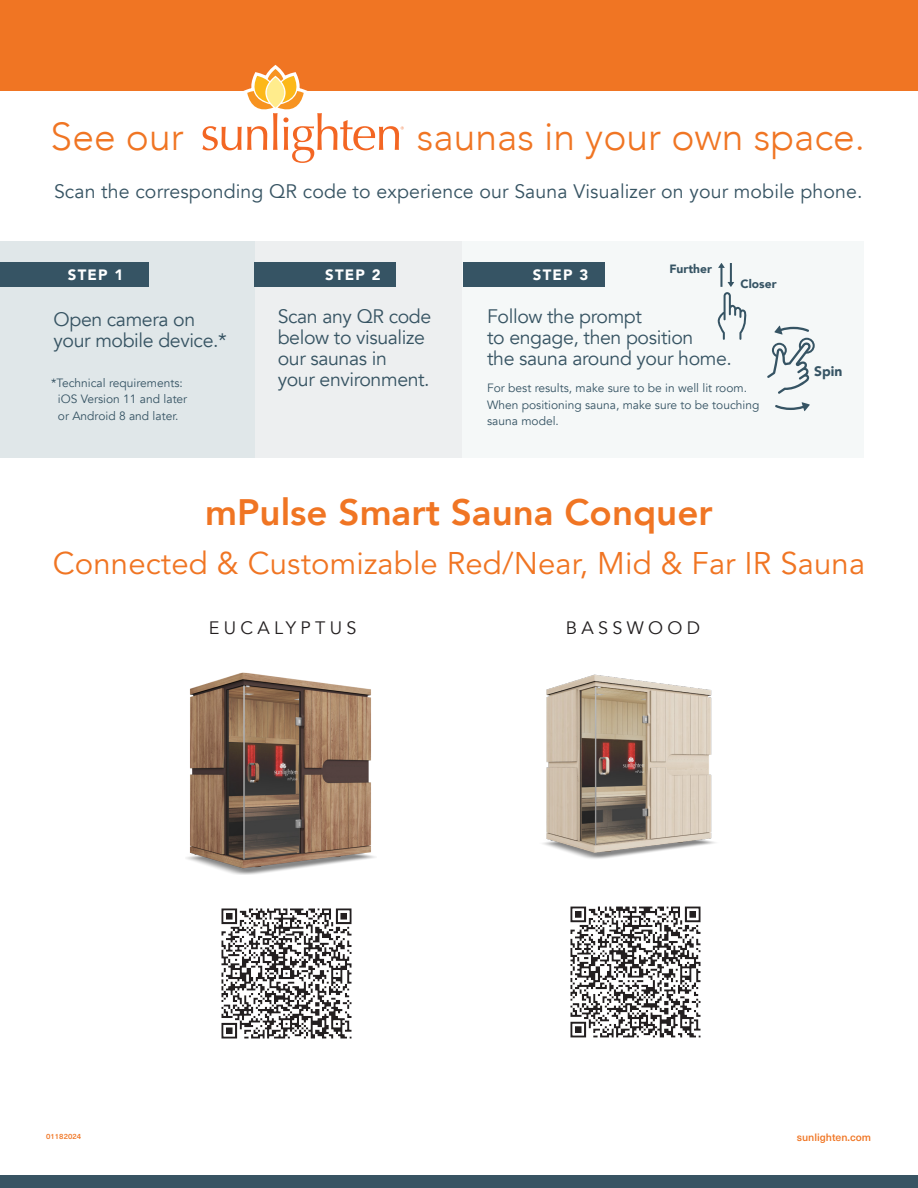
<style>
.page{position:relative;width:918px;height:1188px;background:#fff}
.page>*{position:absolute;margin:0;border:0;box-sizing:border-box;transform-origin:0 0}
.t1{font:300 39px "Avenir";color:#f07523}
.t2{font:800 36.75px "Avenir";color:#f07523}
.t3{font:31.2px "Avenir LT Std";letter-spacing:.005em;color:#f07523}
.t4{font:19.5px/21px "Avenir";letter-spacing:-.02em;color:#375463}
.t5{font:19.5px "Avenir";letter-spacing:.005em;color:#375463}
.t6{font:18px "Avenir";letter-spacing:.24em;color:#231f20}
.t7{font:900 15px "Avenir";letter-spacing:.08em;color:#fff}
.t8{font:900 13.8px "Avenir";color:#365464}
.t9{font:12px "Avenir";color:#365464}
.t10{font:900 12px "Avenir";color:#365464}
.t11{font:500 10.5px "Neue Haas Unica W1 G";color:#f07523}
.t12{font:500 7.5px "Neue Haas Unica W1 G";color:#f07523}
</style>
<div class="page">
<div style="left:0;top:0;width:918px;height:91px;background:#f07523"></div>
<svg style="left:202px;top:65px;width:202px;height:98px"></svg>
<div style="left:0;top:1175px;width:918px;height:13px;background:#385463"></div>
<img style="left:543px;top:674px;width:172px;height:185px">
<img style="left:186px;top:672px;width:189px;height:202px">
<img style="left:221px;top:908px;width:131px;height:131px">
<img style="left:570px;top:906px;width:131px;height:132px">
<div style="left:0;top:242px;width:306px;height:216px;background:#e0e7e9"></div>
<div style="left:255px;top:242px;width:309px;height:216px;background:#edeff0"></div>
<div style="left:463px;top:242px;width:401px;height:216px;background:#f5f8f8"></div>
<div style="left:0;top:263px;width:149px;height:24px;background:#365464"></div>
<div style="left:255px;top:263px;width:141px;height:24px;background:#365464"></div>
<div style="left:463px;top:263px;width:141px;height:24px;background:#365464"></div>
<svg style="left:717px;top:263px;width:30px;height:77px"></svg>
<svg style="left:775px;top:402px;width:35px;height:9px"></svg>
<svg style="left:767px;top:326px;width:48px;height:68px"></svg>
<p class="t1" style="left:51px;top:113px;width:135px">See our</p>
<p class="t1" style="left:417px;top:113px;width:450px">saunas in your own space.</p>
<p class="t5" style="left:54px;top:180px;width:810px">Scan the corresponding QR code to experience our Sauna Visualizer on your mobile phone.</p>
<p class="t10" style="left:669px;top:258px;width:44px">Further</p>
<p class="t7" style="left:68px;top:262px;width:57px">STEP 1</p>
<p class="t7" style="left:325px;top:262px;width:57px">STEP 2</p>
<p class="t7" style="left:533px;top:262px;width:57px">STEP 3</p>
<p class="t4" style="left:54px;top:310px;width:175px">Open camera on your mobile device.*</p>
<p class="t4" style="left:278px;top:307px;width:155px">Scan any QR code below to visualize our saunas in<br>your environment.</p>
<p class="t4" style="left:487px;top:307px;width:246px">Follow the prompt<br>to engage, then position<br>the sauna around your home.</p>
<p class="t10" style="left:741px;top:273px;width:38px">Closer</p>
<p class="t9" style="left:51px;top:375px;width:133px">*Technical requirements:</p>
<p class="t9" style="left:58px;top:392px;width:131px">iOS Version 11 and later</p>
<p class="t9" style="left:58px;top:408px;width:122px">or Android 8 and later.</p>
<p class="t9" style="left:487px;top:381px;width:261px">For best results, make sure to be in well lit room.</p>
<p class="t9" style="left:487px;top:398px;width:274px">When positioning sauna, make sure to be touching</p>
<p class="t9" style="left:487px;top:414px;width:73px">sauna model.</p>
<p class="t8" style="left:814px;top:359px;width:30px">Spin</p>
<p class="t2" style="left:205px;top:483px;width:509px">mPulse Smart Sauna Conquer</p>
<p class="t3" style="left:53px;top:546px;width:814px">Connected &amp; Customizable Red/Near, Mid &amp; Far IR Sauna</p>
<p class="t6" style="left:209px;top:617px;width:149px">EUCALYPTUS</p>
<p class="t6" style="left:566px;top:617px;width:136px">BASSWOOD</p>
<p class="t12" style="left:46px;top:1131px;width:36px">01182024</p>
<p class="t11" style="left:797px;top:1129px;width:76px">sunlighten.com</p>
</div>
